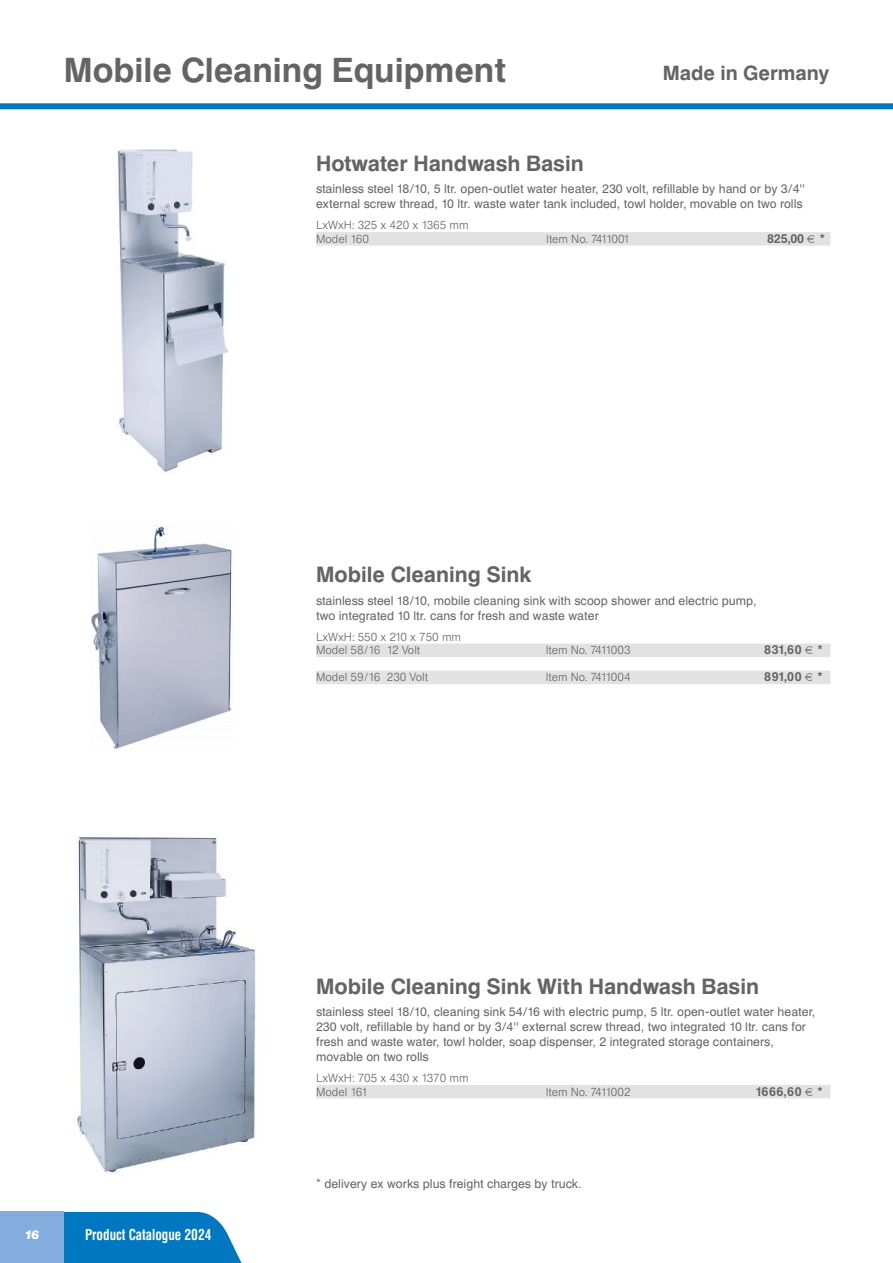
<style>
.page{position:relative;width:893px;height:1263px;background:#fff}
.page>*{position:absolute;margin:0;border:0;box-sizing:border-box;transform-origin:0 0}
.t1{font:500 33px "Europa SB";color:#656365}
.t2{font:500 21px "Europa SB";color:#656365}
.t3{font:500 19.5px "Europa SB";color:#656365}
.t4{font:15px "Europa SB Med Con";color:#fff;scale:.9 1}
.t5{font:12px/15px "Europa SB";color:#656365}
.t6{font:500 12px "Europa SB";letter-spacing:.045em;color:#656365}
.t7{font:italic 700 12px "Europa SB";color:#fff}
.t8{font:300 11.25px/13.5px "Europa SB";color:#656365}
.t9{font:300 11.25px "Europa SB";letter-spacing:-.055em;color:#656365}
</style>
<div class="page">
<svg style="left:64px;top:1212px;width:178px;height:51px;background:#1382c5"></svg>
<div style="left:0;top:1212px;width:64px;height:51px;background:#82addd"></div>
<div style="left:0;top:103px;width:893px;height:6px;background:#0078c1"></div>
<div style="left:316px;top:232px;width:514px;height:14px;background:#e3e2e2"></div>
<div style="left:316px;top:644px;width:514px;height:13px;background:#e3e2e2"></div>
<div style="left:316px;top:671px;width:514px;height:13px;background:#e3e2e2"></div>
<div style="left:316px;top:1085px;width:514px;height:13px;background:#e3e2e2"></div>
<img style="left:91px;top:525px;width:142px;height:223px">
<img style="left:117px;top:149px;width:112px;height:324px">
<img style="left:77px;top:836px;width:179px;height:337px">
<h1 class="t1" style="left:64px;top:57px;width:444px">Mobile Cleaning Equipment</h1>
<h3 class="t3" style="left:663px;top:66px;width:168px">Made in Germany</h3>
<h2 class="t2" style="left:316px;top:155px;width:269px">Hotwater Handwash Basin</h2>
<p class="t5" style="left:316px;top:183px;width:490px">stainless steel 18/10, 5 ltr. open-outlet water heater, 230 volt, refillable by hand or by 3/4'' external screw thread, 10 ltr. waste water tank included, towl holder, movable on two rolls</p>
<p class="t8" style="left:316px;top:219px;width:154px">LxWxH: 325 x 420 x 1365 mm<br>Model 160</p>
<p class="t9" style="left:546px;top:234px;width:85px">Item No. 7411001</p>
<p class="t6" style="left:767px;top:234px;width:39px">825,00</p>
<p class="t6" style="left:820px;top:234px;width:7px">*</p>
<h2 class="t2" style="left:316px;top:567px;width:217px">Mobile Cleaning Sink</h2>
<p class="t5" style="left:316px;top:594px;width:442px">stainless steel 18/10, mobile cleaning sink with scoop shower and electric pump, two integrated 10 ltr. cans for fresh and waste water</p>
<p class="t8" style="left:316px;top:631px;width:147px">LxWxH: 550 x 210 x 750 mm<br>Model 58/16 12 Volt</p>
<p class="t8" style="left:546px;top:645px;width:86px">Item No. 7411003</p>
<p class="t6" style="left:764px;top:646px;width:39px">831,60</p>
<p class="t6" style="left:818px;top:646px;width:7px">*</p>
<p class="t8" style="left:316px;top:672px;width:114px">Model 59/16 230 Volt</p>
<p class="t8" style="left:546px;top:672px;width:86px">Item No. 7411004</p>
<p class="t6" style="left:764px;top:673px;width:39px">891,00</p>
<p class="t6" style="left:818px;top:673px;width:7px">*</p>
<h2 class="t2" style="left:316px;top:978px;width:445px">Mobile Cleaning Sink With Handwash Basin</h2>
<p class="t5" style="left:316px;top:1006px;width:501px">stainless steel 18/10, cleaning sink 54/16 with electric pump, 5 ltr. open-outlet water heater, 230 volt, refillable by hand or by 3/4'' external screw thread, two integrated 10 ltr. cans for fresh and waste water, towl holder, soap dispenser, 2 integrated storage containers, movable on two rolls</p>
<p class="t8" style="left:316px;top:1072px;width:154px">LxWxH: 705 x 430 x 1370 mm<br>Model 161</p>
<p class="t8" style="left:546px;top:1086px;width:86px">Item No. 7411002</p>
<p class="t6" style="left:755px;top:1087px;width:48px">1666,60</p>
<p class="t6" style="left:818px;top:1087px;width:7px">*</p>
<p class="t7" style="left:25px;top:1230px;width:16px">16</p>
<p class="t4" style="left:85px;top:1229px;width:142px">Product Catalogue 2024</p>
<p class="t5" style="left:316px;top:1178px;width:267px">* delivery ex works plus freight charges by truck.</p>
</div>
